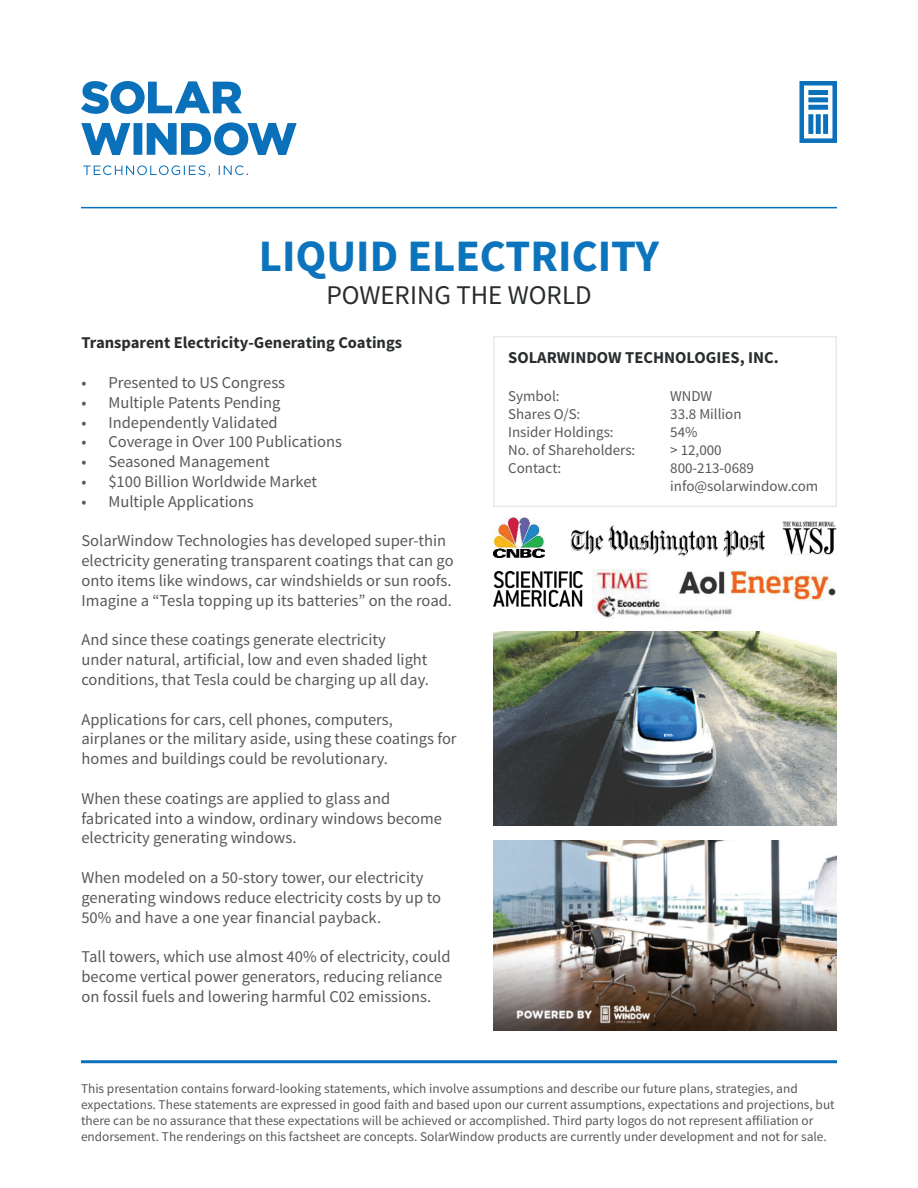
<style>
.page{position:relative;width:918px;height:1188px;background:#fff}
.page>*{position:absolute;margin:0;border:0;box-sizing:border-box;transform-origin:0 0}
.t1{font:700 45px "Source Sans Pro";color:#0c74bc}
.t2{font:27px "Source Sans Pro";color:#2a2d2f}
.t3{font:700 16.65px "Source Sans Pro";color:#2a2d2f}
.t4{font:16.5px/19.8px "Source Sans Pro";color:#57585a}
.t5{font:700 16.5px "Source Sans Pro";color:#2a2d2f}
.t6{font:15px/18px "Source Sans Pro";color:#57585a}
.t7{font:13.35px/16px "Source Sans Pro";color:#57585a}
</style>
<div class="page">
<hr style="left:81px;top:207px;width:756px;height:1px;background:#0970b9">
<svg style="left:799px;top:81px;width:38px;height:62px"></svg>
<div style="left:808px;top:105px;width:20px;height:5px;background:#0970b9"></div>
<div style="left:808px;top:90px;width:20px;height:5px;background:#0970b9"></div>
<div style="left:808px;top:97px;width:20px;height:5px;background:#0970b9"></div>
<div style="left:808px;top:114px;width:5px;height:20px;background:#0970b9"></div>
<div style="left:823px;top:114px;width:5px;height:20px;background:#0970b9"></div>
<div style="left:816px;top:114px;width:5px;height:20px;background:#0970b9"></div>
<svg style="left:83px;top:165px;width:165px;height:12px"></svg>
<svg style="left:81px;top:122px;width:216px;height:33px"></svg>
<svg style="left:81px;top:81px;width:161px;height:33px"></svg>
<hr style="left:81px;top:1060px;width:756px;height:3px;background:#0970b9">
<img style="left:592px;top:570px;width:140px;height:49px">
<img style="left:678px;top:570px;width:158px;height:31px">
<img style="left:493px;top:840px;width:344px;height:191px">
<img style="left:493px;top:632px;width:344px;height:193px">
<img style="left:493px;top:517px;width:51px;height:41px">
<img style="left:493px;top:572px;width:90px;height:34px">
<img style="left:570px;top:525px;width:195px;height:33px">
<img style="left:782px;top:521px;width:55px;height:34px">
<div style="left:493px;top:336px;width:344px;height:171px;border:2px solid #e9e9e9"></div>
<h1 class="t1" style="left:259px;top:228px;width:402px">LIQUID ELECTRICITY</h1>
<h2 class="t2" style="left:326px;top:278px;width:267px">POWERING THE WORLD</h2>
<p class="t5" style="left:81px;top:332px;width:322px">Transparent Electricity-Generating Coatings</p>
<p class="t4" style="left:81px;top:373px;width:205px">• Presented to US Congress</p>
<p class="t4" style="left:81px;top:393px;width:201px">• Multiple Patents Pending</p>
<p class="t4" style="left:81px;top:412px;width:198px">• Independently Validated</p>
<p class="t4" style="left:81px;top:432px;width:262px">• Coverage in Over 100 Publications</p>
<p class="t4" style="left:81px;top:452px;width:190px">• Seasoned Management</p>
<p class="t4" style="left:81px;top:472px;width:237px">• $100 Billion Worldwide Market</p>
<p class="t4" style="left:81px;top:492px;width:174px">• Multiple Applications</p>
<p class="t4" style="left:81px;top:531px;width:374px">SolarWindow Technologies has developed super-thin electricity generating transparent coatings that can go onto items like windows, car windshields or sun roofs.<br>Imagine a “Tesla topping up its batteries” on the road.</p>
<p class="t4" style="left:81px;top:630px;width:349px">And since these coatings generate electricity under natural, artificial, low and even shaded light conditions, that Tesla could be charging up all day.</p>
<p class="t4" style="left:81px;top:709px;width:377px">Applications for cars, cell phones, computers, airplanes or the military aside, using these coatings for homes and buildings could be revolutionary.</p>
<p class="t4" style="left:81px;top:789px;width:362px">When these coatings are applied to glass and fabricated into a window, ordinary windows become electricity generating windows.</p>
<p class="t4" style="left:81px;top:868px;width:361px">When modeled on a 50-story tower, our electricity generating windows reduce electricity costs by up to<br>50% and have a one year financial payback.</p>
<p class="t4" style="left:81px;top:947px;width:371px">Tall towers, which use almost 40% of electricity, could become vertical power generators, reducing reliance on fossil fuels and lowering harmful C02 emissions.</p>
<p class="t3" style="left:508px;top:347px;width:272px">SOLARWINDOW TECHNOLOGIES, INC.</p>
<p class="t6" style="left:508px;top:388px;width:53px">Symbol:</p>
<p class="t6" style="left:670px;top:388px;width:44px">WNDW</p>
<p class="t6" style="left:508px;top:406px;width:74px">Shares O/S:</p>
<p class="t6" style="left:670px;top:406px;width:73px">33.8 Million</p>
<p class="t6" style="left:508px;top:424px;width:107px">Insider Holdings:</p>
<p class="t6" style="left:670px;top:424px;width:29px">54%</p>
<p class="t6" style="left:508px;top:442px;width:129px">No. of Shareholders:</p>
<p class="t6" style="left:670px;top:442px;width:53px">&gt; 12,000</p>
<p class="t6" style="left:508px;top:460px;width:55px">Contact:</p>
<p class="t6" style="left:670px;top:460px;width:150px">800-213-0689 info@solarwindow.com</p>
<p class="t7" style="left:81px;top:1081px;width:755px">This presentation contains forward-looking statements, which involve assumptions and describe our future plans, strategies, and expectations. These statements are expressed in good faith and based upon our current assumptions, expectations and projections, but there can be no assurance that these expectations will be achieved or accomplished. Third party logos do not represent affiliation or endorsement. The renderings on this factsheet are concepts. SolarWindow products are currently under development and not for sale.</p>
</div>
